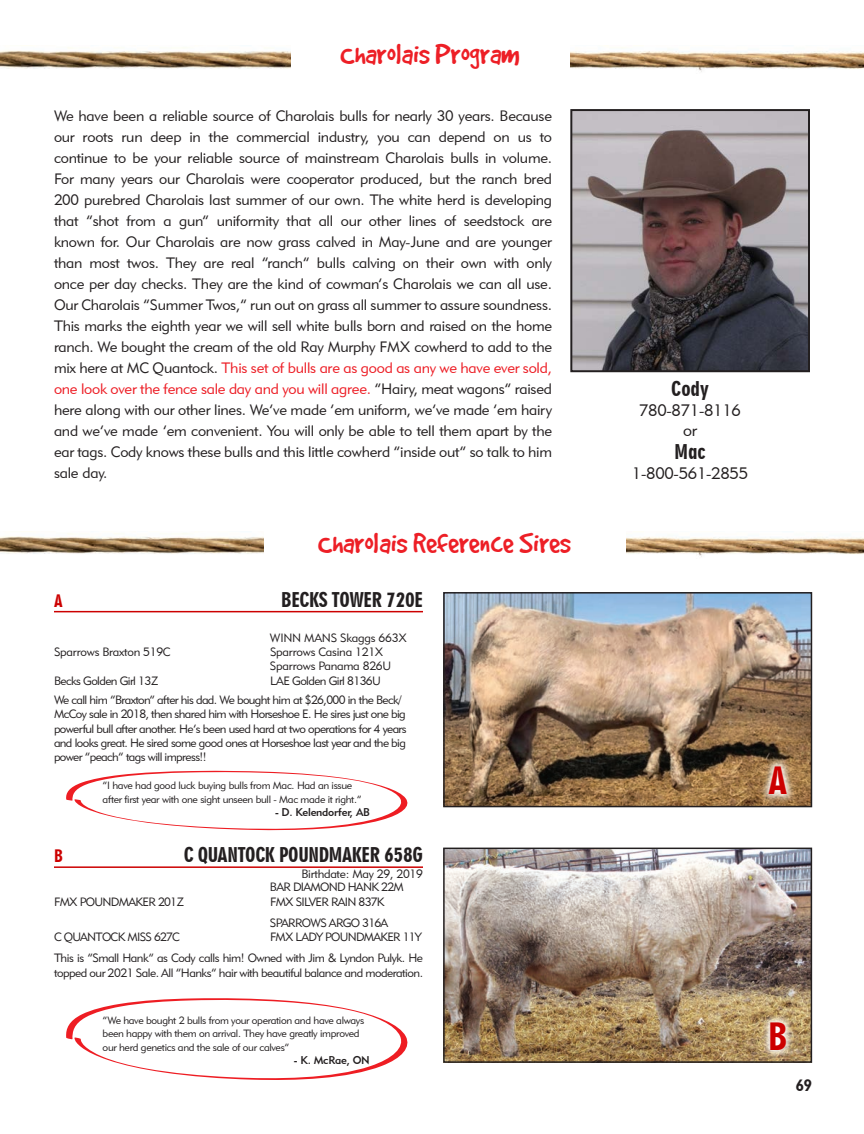
<style>
.page{position:relative;width:864px;height:1134px;background:#fff}
.page>*{position:absolute;margin:0;border:0;box-sizing:border-box;transform-origin:0 0}
.t1{font:36px "Geometric 706 BT Black Condensed B";color:#c00}
.Breed_Header{font:31.5px "Good Dog Plain";color:#ed1f26}
.Animal_Name{font:19.5px "Geometric 706 BT Black Condensed B";letter-spacing:-.02em;color:#231f20}
.Write_Up{font:19.5px "Geometric 706 BT Black Condensed B";color:#231f20}
.Write_Up-2{font:16.5px "Geometric 415 BT Lite A";letter-spacing:-.015em;color:#231f20}
.t2{font:16.5px "Geometric 706 BT Black Condensed B";color:#c00}
.Write_Up-3{font:15px/21px "Geometric 415 BT Lite A";letter-spacing:-.015em;color:#231f20;text-align:justify}
.t3{font:800 15px "Geometric 212 BT";color:#231f20}
.t4{font:12px/14.4px "Geometric 415 BT Lite A";letter-spacing:-.05em;color:#231f20}
.t5{font:12px "Geometric 415 BT Lite A";letter-spacing:-.02em;color:#231f20}
.t6{font:11.25px "Geometric 415 BT Medium A";letter-spacing:-.02em;color:#231f20}
.t7{font:10.5px/13.5px "Geometric 415 BT Lite A";letter-spacing:-.03em;color:#231f20}
.s1{color:#ed1c24}
</style>
<div class="page">
<img style="left:0;top:47px;width:864px;height:25px">
<img style="left:0;top:533px;width:864px;height:24px">
<div style="left:291px;top:26px;width:279px;height:51px;background:#fff"></div>
<img style="left:573px;top:112px;width:234px;height:257px">
<div style="left:570px;top:109px;width:240px;height:263px;border:2px solid #231f20"></div>
<div style="left:264px;top:515px;width:362px;height:51px;background:#fff"></div>
<img style="left:446px;top:851px;width:363px;height:209px">
<div style="left:443px;top:848px;width:369px;height:215px;border:2px solid #231f20"></div>
<hr style="left:54px;top:866px;width:369px;height:2px;background:#c00">
<img style="left:446px;top:595px;width:363px;height:209px">
<div style="left:443px;top:592px;width:369px;height:215px;border:2px solid #231f20"></div>
<hr style="left:54px;top:611px;width:369px;height:1px;background:#c00">
<svg style="left:66px;top:771px;width:341px;height:59px"></svg>
<svg style="left:66px;top:998px;width:341px;height:82px"></svg>
<svg style="left:759px;top:757px;width:37px;height:47px;background:#bba081"></svg>
<svg style="left:761px;top:1013px;width:35px;height:47px"></svg>
<p class="Breed_Header" style="left:341px;top:39px;width:181px">Charolais Program</p>
<p class="Write_Up-3" style="left:54px;top:105px;width:500px">We have been a reliable source of Charolais bulls for nearly 30 years. Because our roots run deep in the commercial industry, you can depend on us to continue to be your reliable source of mainstream Charolais bulls in volume.<br>For many years our Charolais were cooperator produced, but the ranch bred 200 purebred Charolais last summer of our own. The white herd is developing that “shot from a gun” uniformity that all our other lines of seedstock are known for. Our Charolais are now grass calved in May-June and are younger than most twos. They are real “ranch” bulls calving on their own with only once per day checks. They are the kind of cowman’s Charolais we can all use.<br>Our Charolais “Summer Twos,” run out on grass all summer to assure soundness.<br>This marks the eighth year we will sell white bulls born and raised on the home ranch. We bought the cream of the old Ray Murphy FMX cowherd to add to the mix here at MC Quantock. <span class="s1">This set of bulls are as good as any we have ever sold, one look over the fence sale day and you will agree.</span> “Hairy, meat wagons” raised here along with our other lines. We’ve made ‘em uniform, we’ve made ‘em hairy and we’ve made ‘em convenient. You will only be able to tell them apart by the ear tags. Cody knows these bulls and this little cowherd “inside out” so talk to him sale day.</p>
<p class="Breed_Header" style="left:318px;top:528px;width:254px">Charolais Reference Sires</p>
<p class="t2" style="left:54px;top:591px;width:10px">A</p>
<p class="Animal_Name" style="left:281px;top:588px;width:143px">BECKS TOWER 720E</p>
<p class="t5" style="left:270px;top:630px;width:138px">WINN MANS Skaggs 663X</p>
<p class="t5" style="left:54px;top:645px;width:118px">Sparrows Braxton 519C</p>
<p class="t5" style="left:270px;top:645px;width:115px">Sparrows Casina 121X</p>
<p class="t5" style="left:270px;top:659px;width:123px">Sparrows Panama 826U</p>
<p class="t4" style="left:54px;top:673px;width:106px">Becks Golden Girl 13Z</p>
<p class="t4" style="left:270px;top:673px;width:112px">LAE Golden Girl 8136U</p>
<p class="t4" style="left:54px;top:692px;width:354px">We call him “Braxton” after his dad. We bought him at $26,000 in the Beck/ McCoy sale in 2018, then shared him with Horseshoe E. He sires just one big powerful bull after another. He’s been used hard at two operations for 4 years and looks great. He sired some good ones at Horseshoe last year and the big power “peach” tags will impress!!</p>
<p class="t7" style="left:103px;top:779px;width:260px">“I have had good luck buying bulls from Mac. Had an issue after first year with one sight unseen bull - Mac made it right.”</p>
<p class="t6" style="left:275px;top:805px;width:96px">- D. Kelendorfer, AB</p>
<p class="t2" style="left:54px;top:846px;width:10px">B</p>
<p class="Animal_Name" style="left:184px;top:843px;width:241px">C QUANTOCK POUNDMAKER 658G</p>
<p class="t5" style="left:301px;top:867px;width:123px">Birthdate: May 29, 2019</p>
<p class="t4" style="left:270px;top:880px;width:135px">BAR DIAMOND HANK 22M</p>
<p class="t4" style="left:54px;top:894px;width:132px">FMX POUNDMAKER 201Z</p>
<p class="t4" style="left:270px;top:894px;width:116px">FMX SILVER RAIN 837K</p>
<p class="t4" style="left:270px;top:915px;width:120px">SPARROWS ARGO 316A</p>
<p class="t4" style="left:54px;top:930px;width:128px">C QUANTOCK MISS 627C</p>
<p class="t4" style="left:270px;top:930px;width:153px">FMX LADY POUNDMAKER 11Y</p>
<p class="t4" style="left:54px;top:951px;width:371px">This is “Small Hank” as Cody calls him! Owned with Jim &amp; Lyndon Pulyk. He topped our 2021 Sale. All “Hanks” hair with beautiful balance and moderation.</p>
<p class="t7" style="left:103px;top:1013px;width:263px">“We have bought 2 bulls from your operation and have always been happy with them on arrival. They have greatly improved our herd genetics and the sale of our calves”</p>
<p class="t6" style="left:294px;top:1053px;width:78px">- K. McRae, ON</p>
<p class="Animal_Name" style="left:671px;top:377px;width:39px">Cody</p>
<p class="Write_Up-2" style="left:639px;top:400px;width:103px">780-871-8116</p>
<p class="Write_Up-2" style="left:683px;top:420px;width:15px">or</p>
<p class="Write_Up" style="left:674px;top:440px;width:33px">Mac</p>
<p class="Write_Up-2" style="left:632px;top:463px;width:118px">1-800-561-2855</p>
<p class="t1" style="left:769px;top:759px;width:21px">A</p>
<p class="t1" style="left:768px;top:1015px;width:21px">B</p>
<p class="t3" style="left:796px;top:1076px;width:18px">69</p>
</div>
